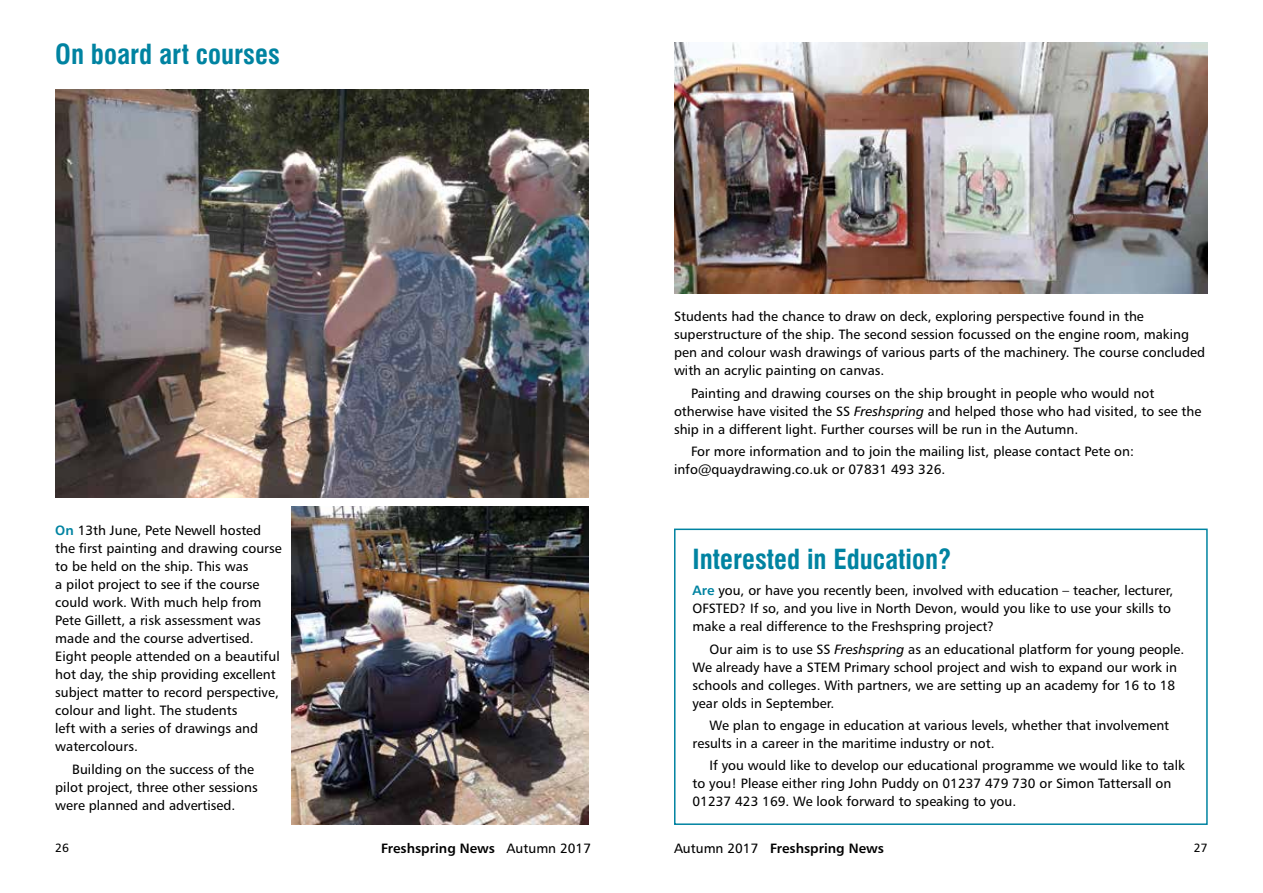
<style>
.page{position:relative;width:1263px;height:893px;background:#fff}
.page>*{position:absolute;margin:0;border:0;box-sizing:border-box;transform-origin:0 0}
.t1{font:700 condensed 27px "Swiss 721 BT";color:#0083a1}
.t2{font:13.5px/18px "Humanist 777 BT Roman B";color:#000}
.t3{font:13.5px "Humanist 777 BT Bold B";color:#000}
.t4{font:12px "Humanist 777 BT Roman B";color:#000}
.s1{font-family:"Humanist 777 BT Bold B";color:#0083a1}
.s2{font-family:"Humanist 777 BT Italic B"}
.s3{font-family:"Humanist 777 BT Roman B"}
</style>
<div class="page">
<img style="left:291px;top:506px;width:298px;height:319px">
<img style="left:55px;top:89px;width:534px;height:408px">
<img style="left:674px;top:43px;width:534px;height:250px">
<div style="left:674px;top:529px;width:534px;height:296px;border:2px solid #0083a1"></div>
<h1 class="t1" style="left:55px;top:38px;width:226px">On board art courses</h1>
<p class="t2" style="left:55px;top:521px;width:228px"><span class="s1">On</span> 13th June, Pete Newell hosted the first painting and drawing course to be held on the ship. This was<br>a pilot project to see if the course could work. With much help from<br>Pete Gillett, a risk assessment was made and the course advertised.<br>Eight people attended on a beautiful hot day, the ship providing excellent subject matter to record perspective, colour and light. The students<br>left with a series of drawings and watercolours.</p>
<p class="t2" style="left:55px;top:760px;width:204px;text-indent:17px">Building on the success of the pilot project, three other sessions were planned and advertised.</p>
<p class="t2" style="left:674px;top:307px;width:533px">Students had the chance to draw on deck, exploring perspective found in the superstructure of the ship. The second session focussed on the engine room, making pen and colour wash drawings of various parts of the machinery. The course concluded with an acrylic painting on canvas.</p>
<p class="t2" style="left:674px;top:384px;width:529px;text-indent:17px">Painting and drawing courses on the ship brought in people who would not otherwise have visited the SS <span class="s2">Freshspring</span> and helped those who had visited, to see the ship in a different light. Further courses will be run in the Autumn.</p>
<p class="t2" style="left:674px;top:442px;width:461px;text-indent:17px">For more information and to join the mailing list, please contact Pete on: info@quaydrawing.co.uk or 07831 493 326.</p>
<h1 class="t1" style="left:692px;top:543px;width:260px">Interested in Education?</h1>
<p class="t2" style="left:692px;top:581px;width:482px"><span class="s1">Are</span> you, or have you recently been, involved with education – teacher, lecturer,<br>OFSTED? If so, and you live in North Devon, would you like to use your skills to make a real difference to the Freshspring project?</p>
<p class="t2" style="left:692px;top:640px;width:493px;text-indent:17px">Our aim is to use SS <span class="s2">Freshspring</span> as an educational platform for young people.<br>We already have a STEM Primary school project and wish to expand our work in schools and colleges. With partners, we are setting up an academy for 16 to 18 year olds in September.</p>
<p class="t2" style="left:692px;top:716px;width:478px;text-indent:17px">We plan to engage in education at various levels, whether that involvement results in a career in the maritime industry or not.</p>
<p class="t2" style="left:692px;top:756px;width:494px;text-indent:17px">If you would like to develop our educational programme we would like to talk to you! Please either ring John Puddy on 01237 479 730 or Simon Tattersall on<br>01237 423 169. We look forward to speaking to you.</p>
<p class="t4" style="left:55px;top:840px;width:15px">26</p>
<p class="t3" style="left:381px;top:840px;width:211px">Freshspring News <span class="s3">Autumn 2017</span></p>
<p class="t3" style="left:674px;top:840px;width:211px"><span class="s3">Autumn 2017</span> Freshspring News</p>
<p class="t4" style="left:1194px;top:840px;width:15px">27</p>
</div>
